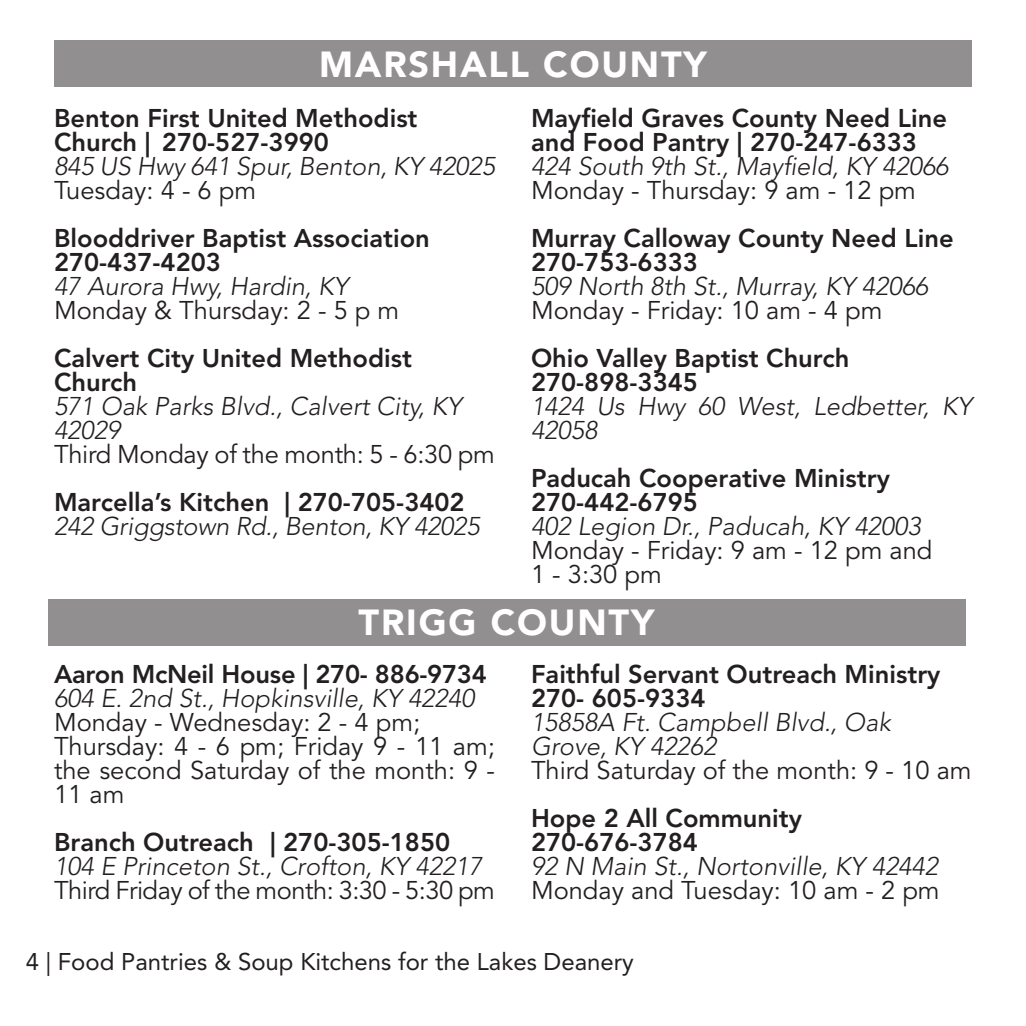
<style>
.page{position:relative;width:1026px;height:1026px;background:#fff}
.page>*{position:absolute;margin:0;border:0;box-sizing:border-box;transform-origin:0 0}
.t1{font:900 36px "Avenir LT Std";letter-spacing:.05em;color:#fff}
.t2{font:800 25.5px/24px "Avenir LT Std";color:#231f20}
.t3{font:italic 300 25.5px/24px "Avenir LT Std";color:#231f20}
.t4{font:25.5px/24px "Avenir LT Std";color:#231f20}
.t5{font:25.5px "Avenir LT Std";letter-spacing:-.02em;color:#231f20}
.t6{font:24px "Avenir LT Std";color:#231f20}
</style>
<div class="page">
<div style="left:54px;top:40px;width:918px;height:47px;background:#918f8f"></div>
<div style="left:48px;top:600px;width:918px;height:46px;background:#918f8f"></div>
<h1 class="t1" style="left:319px;top:43px;width:389px">MARSHALL COUNTY</h1>
<p class="t2" style="left:54px;top:109px;width:365px">Benton First United Methodist<br>Church | 270-527-3990</p>
<p class="t3" style="left:54px;top:157px;width:443px">845 US Hwy 641 Spur, Benton, KY 42025</p>
<p class="t4" style="left:54px;top:181px;width:204px">Tuesday: 4 - 6 pm</p>
<p class="t2" style="left:54px;top:229px;width:377px">Blooddriver Baptist Association<br>270-437-4203</p>
<p class="t3" style="left:54px;top:277px;width:296px">47 Aurora Hwy, Hardin, KY</p>
<p class="t4" style="left:54px;top:301px;width:347px">Monday &amp; Thursday: 2 - 5 p m</p>
<p class="t2" style="left:54px;top:349px;width:359px">Calvert City United Methodist<br>Church</p>
<p class="t3" style="left:54px;top:396px;width:409px">571 Oak Parks Blvd., Calvert City, KY<br>42029</p>
<p class="t4" style="left:54px;top:445px;width:442px">Third Monday of the month: 5 - 6:30 pm</p>
<p class="t2" style="left:54px;top:493px;width:412px">Marcella’s Kitchen | 270-705-3402</p>
<p class="t3" style="left:54px;top:516px;width:427px">242 Griggstown Rd., Benton, KY 42025</p>
<p class="t2" style="left:531px;top:109px;width:418px">Mayfield Graves County Need Line and Food Pantry | 270-247-6333</p>
<p class="t3" style="left:531px;top:156px;width:419px">424 South 9th St., Mayfield, KY 42066</p>
<p class="t4" style="left:531px;top:181px;width:387px">Monday - Thursday: 9 am - 12 pm</p>
<p class="t2" style="left:531px;top:229px;width:424px">Murray Calloway County Need Line<br>270-753-6333</p>
<p class="t3" style="left:531px;top:276px;width:399px">509 North 8th St., Murray, KY 42066</p>
<p class="t4" style="left:531px;top:301px;width:353px">Monday - Friday: 10 am - 4 pm</p>
<p class="t2" style="left:531px;top:349px;width:320px">Ohio Valley Baptist Church<br>270-898-3345</p>
<p class="t3" style="left:531px;top:396px;width:443px">1424 Us Hwy 60 West, Ledbetter, KY<br>42058</p>
<p class="t2" style="left:531px;top:469px;width:360px">Paducah Cooperative Ministry<br>270-442-6795</p>
<p class="t3" style="left:531px;top:516px;width:391px">402 Legion Dr., Paducah, KY 42003</p>
<p class="t4" style="left:531px;top:541px;width:403px">Monday - Friday: 9 am - 12 pm and<br>1 - 3:30 pm</p>
<h1 class="t1" style="left:359px;top:601px;width:297px">TRIGG COUNTY</h1>
<p class="t2" style="left:54px;top:665px;width:434px">Aaron McNeil House | 270- 886-9734</p>
<p class="t3" style="left:54px;top:689px;width:422px">604 E. 2nd St., Hopkinsville, KY 42240</p>
<p class="t4" style="left:54px;top:713px;width:443px">Monday - Wednesday: 2 - 4 pm;<br>Thursday: 4 - 6 pm; Friday 9 - 11 am; the second Saturday of the month: 9 -<br>11 am</p>
<p class="t2" style="left:54px;top:833px;width:398px">Branch Outreach | 270-305-1850</p>
<p class="t3" style="left:54px;top:857px;width:429px">104 E Princeton St., Crofton, KY 42217</p>
<p class="t5" style="left:54px;top:880px;width:443px">Third Friday of the month: 3:30 - 5:30 pm</p>
<p class="t2" style="left:531px;top:665px;width:411px">Faithful Servant Outreach Ministry<br>270- 605-9334</p>
<p class="t3" style="left:531px;top:713px;width:361px">15858A Ft. Campbell Blvd., Oak<br>Grove, KY 42262</p>
<p class="t4" style="left:531px;top:761px;width:442px">Third Saturday of the month: 9 - 10 am</p>
<p class="t2" style="left:531px;top:809px;width:273px">Hope 2 All Community<br>270-676-3784</p>
<p class="t3" style="left:531px;top:856px;width:409px">92 N Main St., Nortonville, KY 42442</p>
<p class="t4" style="left:531px;top:881px;width:410px">Monday and Tuesday: 10 am - 2 pm</p>
<p class="t6" style="left:26px;top:951px;width:609px">4 | Food Pantries &amp; Soup Kitchens for the Lakes Deanery</p>
</div>
